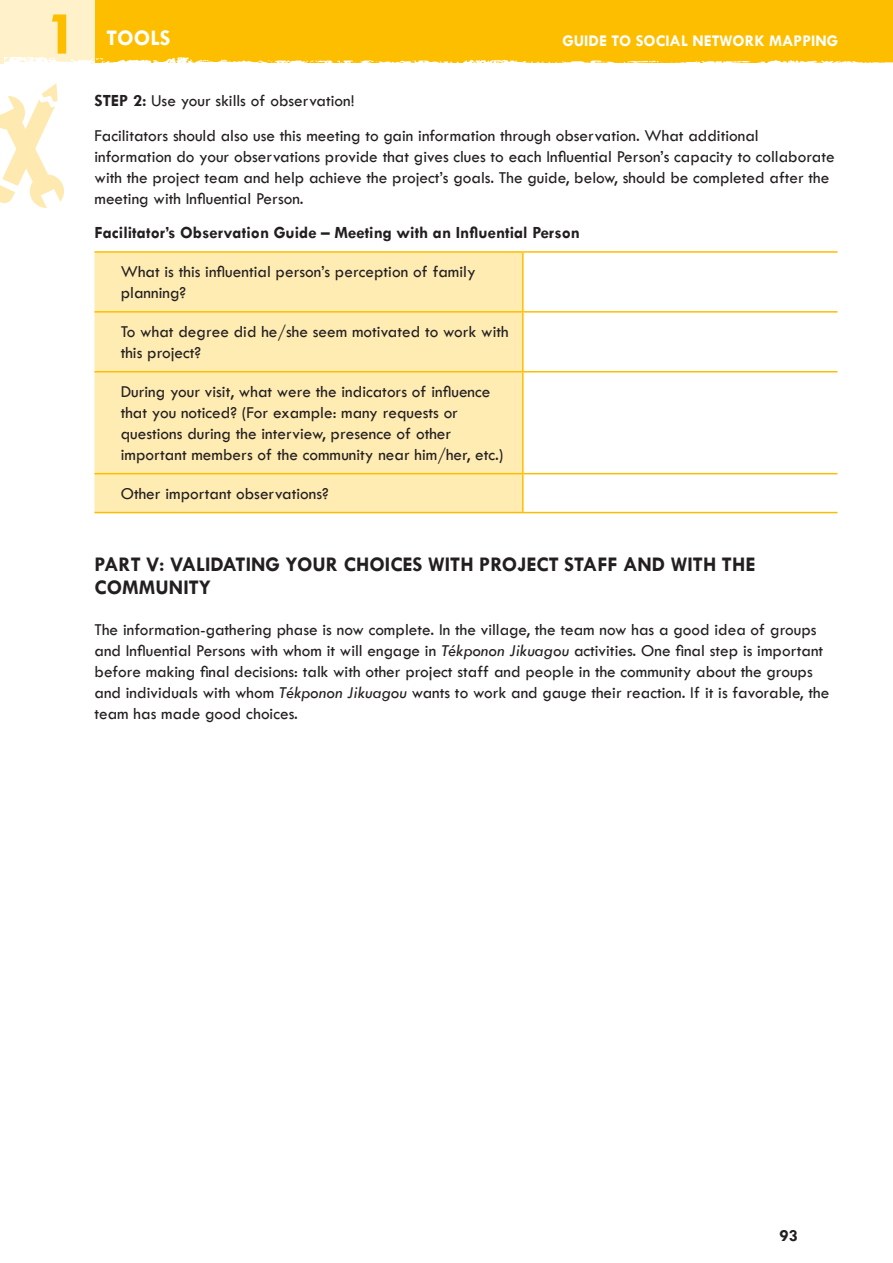
<style>
.page{position:relative;width:893px;height:1263px;background:#fff}
.page>*{position:absolute;margin:0;border:0;box-sizing:border-box;transform-origin:0 0}
.t1{font:700 63px "Tw Cen";color:#febe00}
.t2{font:700 22.5px "Tw Cen";color:#fff}
.t3{font:700 21px/22.5px "Tw Cen";color:#231f20}
.t4{font:17.25px/21px "Tw Cen";color:#231f20}
.t5{font:700 17.25px "Tw Cen";color:#231f20}
.t6{font:700 16.5px "Tw Cen";color:#fff}
.s1{font-weight:700}
.s2{font-style:italic}
</style>
<div class="page">
<div style="left:0;top:0;width:893px;height:63px;background:#febe00"></div>
<div style="left:0;top:0;width:94px;height:64px;background:#fff1c9"></div>
<img style="left:0;top:83px;width:63px;height:125px">
<div style="left:94px;top:253px;width:428px;height:259px;background:#ffecb3"></div>
<hr style="left:523px;top:251px;width:314px;height:2px;background:#febe00">
<hr style="left:523px;top:311px;width:314px;height:2px;background:#febe00">
<hr style="left:523px;top:371px;width:314px;height:1px;background:#febe00">
<hr style="left:523px;top:473px;width:314px;height:1px;background:#febe00">
<hr style="left:523px;top:512px;width:314px;height:1px;background:#febe00">
<hr style="left:94px;top:251px;width:429px;height:2px;background:#febe00">
<hr style="left:522px;top:253px;width:2px;height:58px;background:#febe00">
<hr style="left:522px;top:313px;width:2px;height:58px;background:#febe00">
<hr style="left:522px;top:372px;width:2px;height:101px;background:#febe00">
<hr style="left:522px;top:474px;width:2px;height:38px;background:#febe00">
<hr style="left:94px;top:311px;width:429px;height:2px;background:#febe00">
<hr style="left:94px;top:371px;width:429px;height:1px;background:#febe00">
<hr style="left:94px;top:473px;width:429px;height:1px;background:#febe00">
<hr style="left:94px;top:512px;width:429px;height:1px;background:#febe00">
<h1 class="t1" style="left:45px;top:-4px;width:35px">1</h1>
<h2 class="t2" style="left:106px;top:24px;width:66px">TOOLS</h2>
<p class="t6" style="left:562px;top:31px;width:277px">GUIDE TO SOCIAL NETWORK MAPPING</p>
<p class="t4" style="left:95px;top:84px;width:666px;line-height:34.5px"><span class="s1">STEP 2:</span> Use your skills of observation!<br>Facilitators should also use this meeting to gain information through observation. What additional</p>
<p class="t4" style="left:95px;top:146px;width:742px">information do your observations provide that gives clues to each Influential Person’s capacity to collaborate with the project team and help achieve the project’s goals. The guide, below, should be completed after the meeting with Influential Person.</p>
<p class="t5" style="left:95px;top:223px;width:487px">Facilitator’s Observation Guide – Meeting with an Influential Person</p>
<p class="t4" style="left:121px;top:261px;width:356px">What is this influential person’s perception of family planning?</p>
<p class="t4" style="left:121px;top:321px;width:389px">To what degree did he/she seem motivated to work with this project?</p>
<p class="t4" style="left:121px;top:381px;width:384px">During your visit, what were the indicators of influence that you noticed? (For example: many requests or questions during the interview, presence of other important members of the community near him/her, etc.)</p>
<p class="t4" style="left:121px;top:483px;width:210px">Other important observations?</p>
<p class="t3" style="left:94px;top:553px;width:662px">PART V: VALIDATING YOUR CHOICES WITH PROJECT STAFF AND WITH THE<br>COMMUNITY</p>
<p class="t4" style="left:94px;top:619px;width:736px">The information-gathering phase is now complete. In the village, the team now has a good idea of groups and Influential Persons with whom it will engage in <span class="s2">Tékponon Jikuagou</span> activities. One final step is important before making final decisions: talk with other project staff and people in the community about the groups and individuals with whom <span class="s2">Tékponon Jikuagou</span> wants to work and gauge their reaction. If it is favorable, the team has made good choices.</p>
<p class="t5" style="left:780px;top:1226px;width:20px">93</p>
</div>
